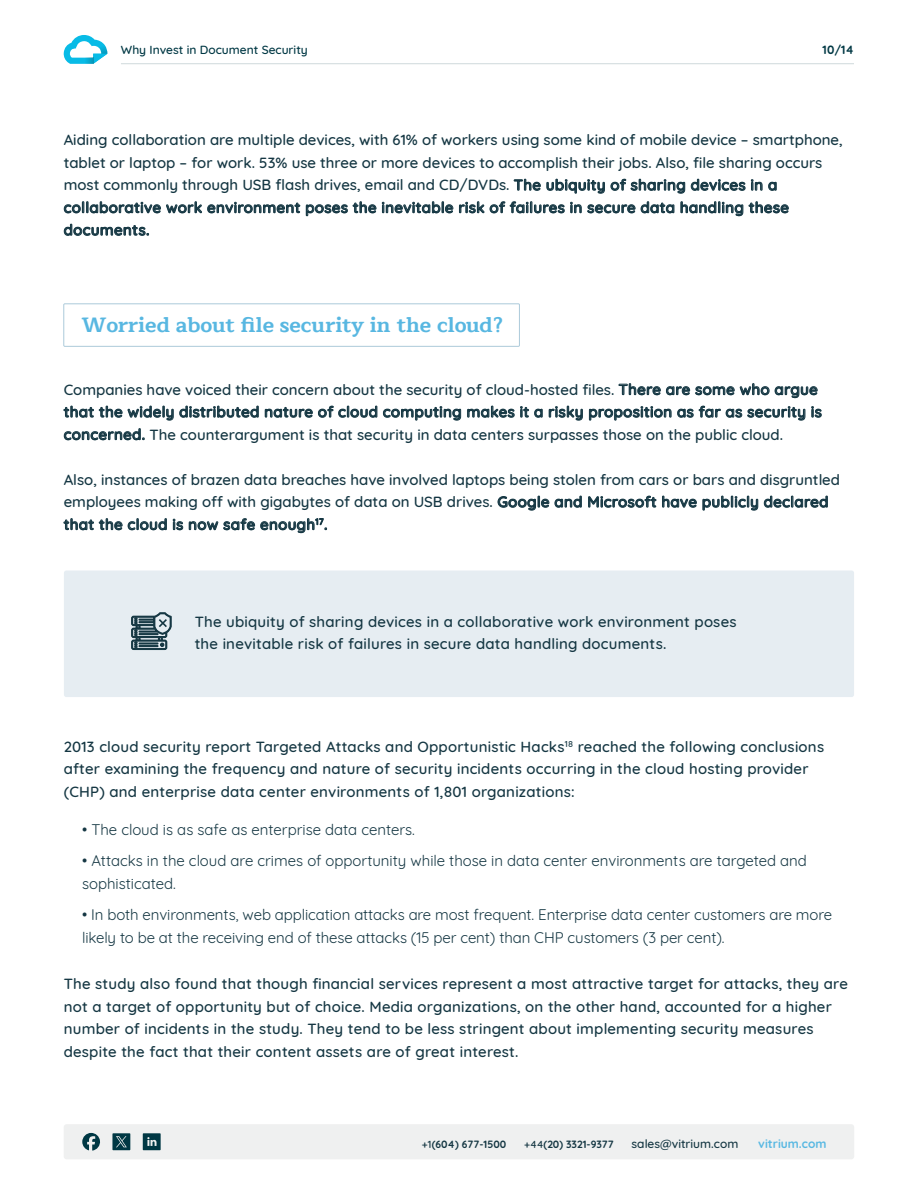
<style>
.page{position:relative;width:918px;height:1188px;background:#fff}
.page>*{position:absolute;margin:0;border:0;box-sizing:border-box;transform-origin:0 0}
.t1{font:700 21px "Maitree";color:#58b7e1}
.t2{font:500 15px/22.5px "Quicksand";letter-spacing:.015em;color:#153743}
.t3{font:15px/22.5px "Quicksand";letter-spacing:-.005em;color:#153743}
.t4{font:500 12px "Quicksand";color:#003844}
.t5{font:500 12px "Quicksand";color:#153743}
.t6{font:700 12px "Quicksand";color:#58b8e2}
.t7{font:700 12px "Quicksand";color:#003844}
.t8{font:700 10.5px "Quicksand";color:#153743}
.s1{font-weight:500}
</style>
<div class="page">
<svg style="left:63px;top:35px;width:44px;height:29px"></svg>
<hr style="left:121px;top:63px;width:733px;height:1px;background:#003844">
<svg style="left:514px;top:179px;width:91px;height:15px"></svg>
<svg style="left:611px;top:179px;width:74px;height:15px"></svg>
<svg style="left:691px;top:179px;width:54px;height:12px"></svg>
<svg style="left:751px;top:179px;width:26px;height:12px"></svg>
<svg style="left:64px;top:201px;width:236px;height:13px"></svg>
<svg style="left:306px;top:201px;width:70px;height:15px"></svg>
<svg style="left:382px;top:201px;width:71px;height:13px"></svg>
<svg style="left:459px;top:201px;width:25px;height:12px"></svg>
<svg style="left:490px;top:201px;width:184px;height:12px"></svg>
<svg style="left:681px;top:201px;width:62px;height:15px"></svg>
<svg style="left:749px;top:201px;width:40px;height:12px"></svg>
<svg style="left:64px;top:224px;width:85px;height:12px"></svg>
<div style="left:63px;top:303px;width:457px;height:44px;border:1px solid #accada"></div>
<svg style="left:619px;top:383px;width:150px;height:13px"></svg>
<svg style="left:775px;top:386px;width:43px;height:12px"></svg>
<svg style="left:63px;top:406px;width:196px;height:15px"></svg>
<svg style="left:265px;top:406px;width:112px;height:12px"></svg>
<svg style="left:383px;top:406px;width:78px;height:15px"></svg>
<svg style="left:467px;top:406px;width:76px;height:12px"></svg>
<svg style="left:549px;top:406px;width:34px;height:15px"></svg>
<svg style="left:589px;top:406px;width:216px;height:15px"></svg>
<svg style="left:811px;top:406px;width:11px;height:12px"></svg>
<svg style="left:64px;top:428px;width:81px;height:12px"></svg>
<svg style="left:498px;top:496px;width:51px;height:15px"></svg>
<svg style="left:555px;top:496px;width:27px;height:12px"></svg>
<svg style="left:588px;top:496px;width:68px;height:12px"></svg>
<svg style="left:662px;top:496px;width:35px;height:12px"></svg>
<svg style="left:703px;top:496px;width:55px;height:15px"></svg>
<svg style="left:764px;top:496px;width:64px;height:12px"></svg>
<svg style="left:63px;top:518px;width:104px;height:12px"></svg>
<svg style="left:173px;top:519px;width:10px;height:11px"></svg>
<svg style="left:189px;top:518px;width:138px;height:15px"></svg>
<div style="left:64px;top:570px;width:790px;height:127px;background:#e6edf2;border-radius:3px"></div>
<svg style="left:131px;top:612px;width:41px;height:38px"></svg>
<div style="left:64px;top:1124px;width:790px;height:35px;background:#eff0f0;border-radius:3px"></div>
<svg style="left:82px;top:1133px;width:18px;height:18px"></svg>
<svg style="left:112px;top:1133px;width:18px;height:17px"></svg>
<svg style="left:143px;top:1133px;width:18px;height:17px"></svg>
<p class="t4" style="left:121px;top:40px;width:188px">Why Invest in Document Security</p>
<p class="t7" style="left:823px;top:39px;width:33px">10/14</p>
<p class="t2" style="left:64px;top:127px;width:781px">Aiding collaboration are multiple devices, with 61% of workers using some kind of mobile device – smartphone, tablet or laptop – for work. 53% use three or more devices to accomplish their jobs. Also, file sharing occurs most commonly through USB flash drives, email and CD/DVDs. The ubiquity of sharing devices in a collaborative work environment poses the inevitable risk of failures in secure data handling these documents.</p>
<h1 class="t1" style="left:82px;top:307px;width:423px">Worried about file security in the cloud?</h1>
<p class="t2" style="left:64px;top:377px;width:760px">Companies have voiced their concern about the security of cloud-hosted files. There are some who argue that the widely distributed nature of cloud computing makes it a risky proposition as far as security is concerned. The counterargument is that security in data centers surpasses those on the public cloud.</p>
<p class="t2" style="left:64px;top:467px;width:778px">Also, instances of brazen data breaches have involved laptops being stolen from cars or bars and disgruntled employees making off with gigabytes of data on USB drives. Google and Microsoft have publicly declared that the cloud is now safe enough<sup>17</sup>.</p>
<p class="t2" style="left:195px;top:609px;width:543px">The ubiquity of sharing devices in a collaborative work environment poses the inevitable risk of failures in secure data handling documents.</p>
<p class="t2" style="left:64px;top:734px;width:762px">2013 cloud security report Targeted Attacks and Opportunistic Hacks<sup>18</sup> reached the following conclusions after examining the frequency and nature of security incidents occurring in the cloud hosting provider (CHP) and enterprise data center environments of 1,801 organizations:</p>
<p class="t3" style="left:82px;top:817px;width:334px">• The cloud is as safe as enterprise data centers.</p>
<p class="t3" style="left:82px;top:848px;width:726px">• Attacks in the cloud are crimes of opportunity while those in data center environments are targeted and sophisticated.</p>
<p class="t3" style="left:82px;top:902px;width:751px">• In both environments, web application attacks are most frequent. Enterprise data center customers are more likely to be at the receiving end of these attacks (15 per cent) than CHP customers (3 per cent).</p>
<p class="t2" style="left:64px;top:971px;width:786px">The study also found that though financial services represent a most attractive target for attacks, they are not a target of opportunity but of choice. Media organizations, on the other hand, accounted for a higher number of incidents in the study. They tend to be less stringent about implementing security measures despite the fact that their content assets are of great interest.</p>
<p class="t8" style="left:422px;top:1135px;width:86px"><span class="s1">+1</span>(604) 677-1500</p>
<p class="t8" style="left:524px;top:1135px;width:91px"><span class="s1">+44</span>(20) 3321-9377</p>
<p class="t5" style="left:631px;top:1134px;width:108px">sales@vitrium.com</p>
<p class="t6" style="left:758px;top:1133px;width:70px">vitrium.com</p>
</div>
